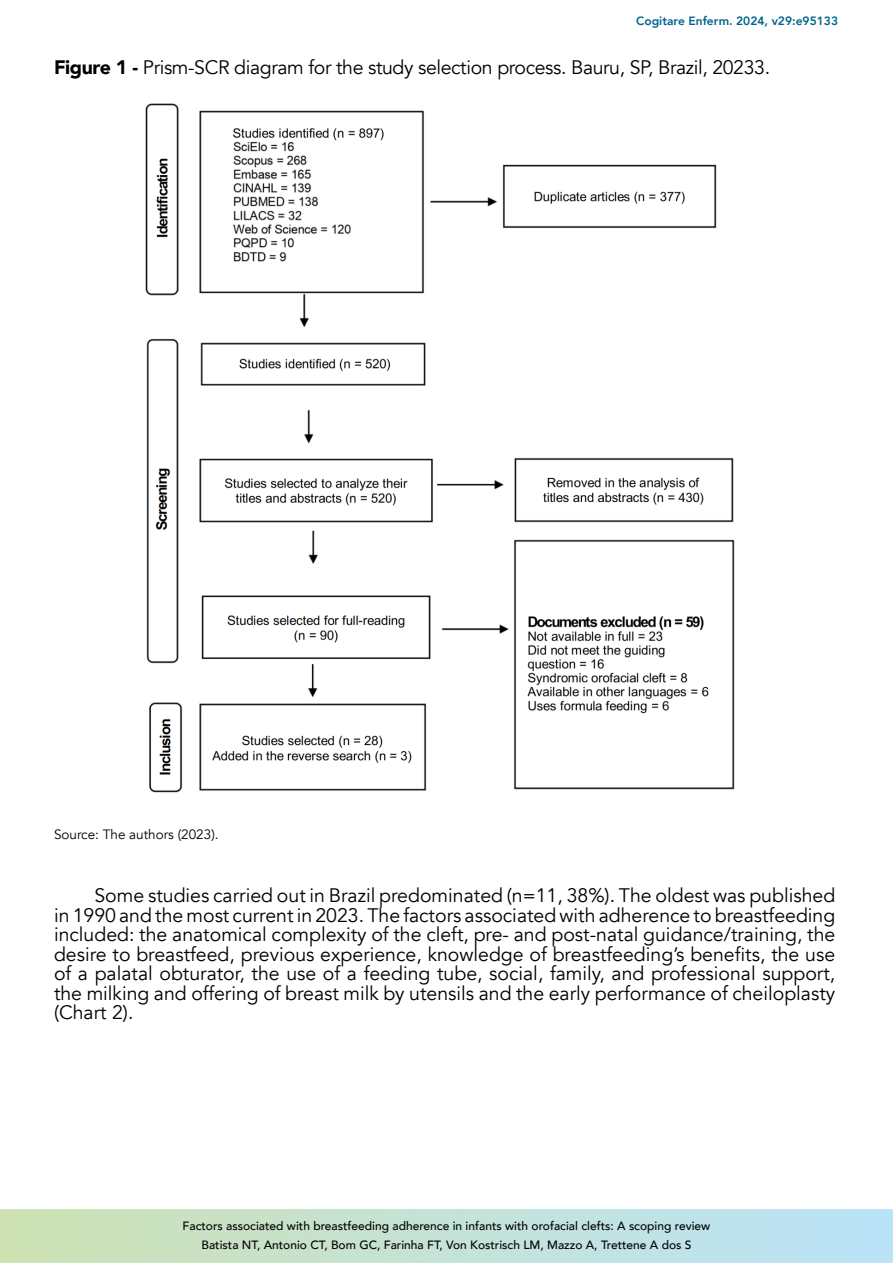
<style>
.page{position:relative;width:893px;height:1263px;background:#fff}
.page>*{position:absolute;margin:0;border:0;box-sizing:border-box;transform-origin:0 0}
.t1{font:19.5px/19.5px "Avenir";letter-spacing:-.02em;color:#000;text-align:justify}
.t2{font:13.5px "Avenir";color:#000}
.t3{font:500 12px/18.6px "Avenir";color:#000;text-align:center}
.t4{font:800 12px "Avenir";color:#00658f}
.s1{font-weight:900}
</style>
<div class="page">
<svg style="left:0;top:1209px;width:893px;height:54px"></svg>
<img style="left:145px;top:103px;width:590px;height:690px">
<p class="t4" style="left:636px;top:12px;width:203px">Cogitare Enferm. 2024, v29:e95133</p>
<p class="t1" style="left:54px;top:57px;width:718px"><span class="s1">Figure 1 -</span> Prism-SCR diagram for the study selection process. Bauru, SP, Brazil, 20233.</p>
<p class="t2" style="left:54px;top:826px;width:166px">Source: The authors (2023).</p>
<p class="t1" style="left:54px;top:886px;width:783px;text-indent:40px">Some studies carried out in Brazil predominated (n=11, 38%). The oldest was published in 1990 and the most current in 2023. The factors associated with adherence to breastfeeding included: the anatomical complexity of the cleft, pre- and post-natal guidance/training, the desire to breastfeed, previous experience, knowledge of breastfeeding’s benefits, the use of a palatal obturator, the use of a feeding tube, social, family, and professional support, the milking and offering of breast milk by utensils and the early performance of cheiloplasty (Chart 2).</p>
<p class="t3" style="left:183px;top:1216px;width:529px">Factors associated with breastfeeding adherence in infants with orofacial clefts: A scoping review<br>Batista NT, Antonio CT, Bom GC, Farinha FT, Von Kostrisch LM, Mazzo A, Trettene A dos S</p>
</div>
